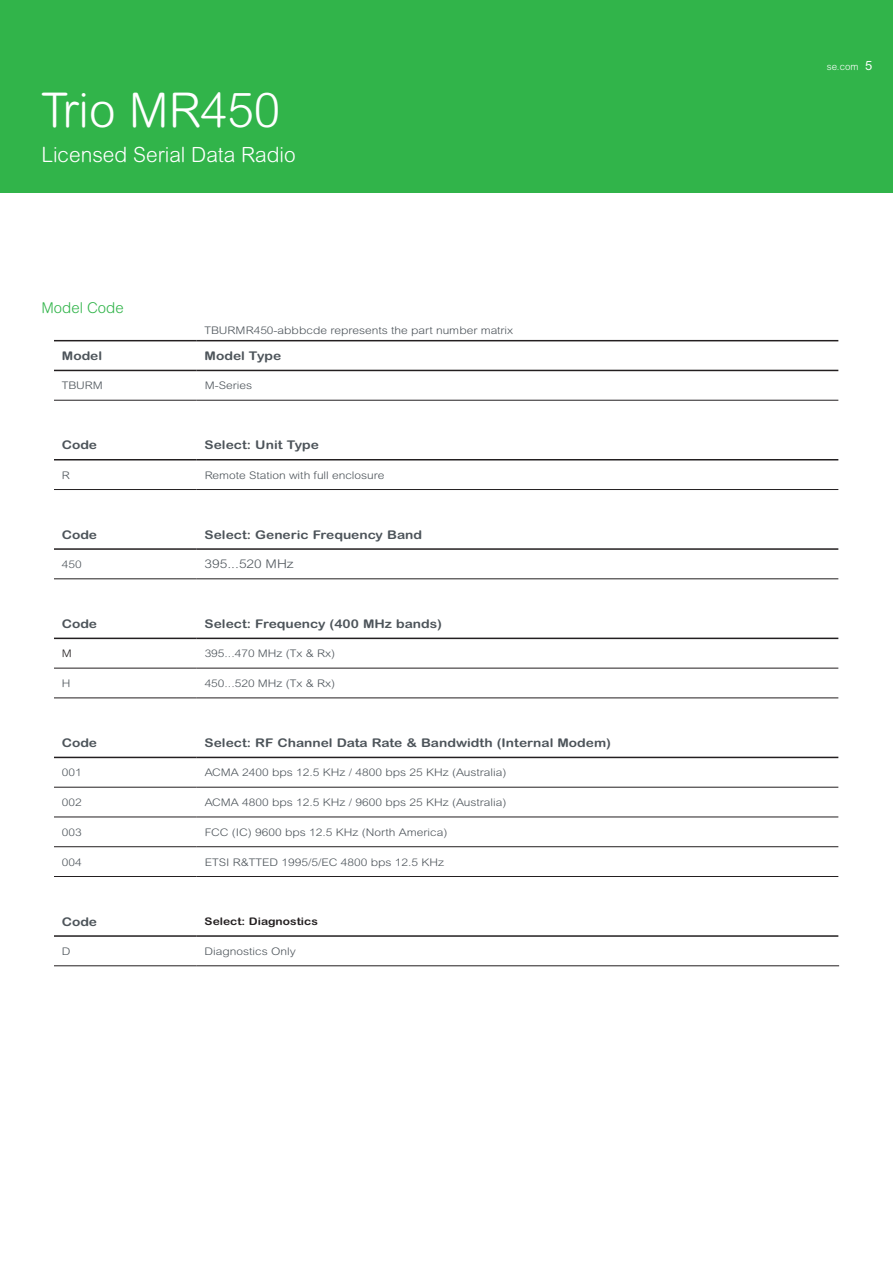
<style>
.page{position:relative;width:893px;height:1263px;background:#fff}
.page>*{position:absolute;margin:0;border:0;box-sizing:border-box;transform-origin:0 0}
.t1{font:300 48px "Arial Rounded MT Std";color:#fff}
.t2{font:300 21px "Arial Rounded MT Std";color:#fff}
.t3{font:300 15px "Arial Rounded MT Std";color:#31b44a}
.t4{font:700 12px "Arial Rounded MT Std";color:#4d545a;scale:1.15 1}
.t5{font:300 12px "Arial Rounded MT Std";color:#4d545a;scale:1.15 1}
.t6{font:300 10.5px "Arial Rounded MT Std";color:#4d545a;scale:1.15 1}
.t7{font:700 10.5px "Arial Rounded MT Std";color:#231f20;scale:1.15 1}
.t8{font:300 10.5px "Arial Rounded MT Std";color:#231f20;scale:1.15 1}
.t9{font:300 9.75px "Arial Rounded MT Std";color:#fff}
.s1{font-weight:400;font-size:12.75px}
</style>
<div class="page">
<svg style="left:54px;top:339px;width:784px;height:509px"></svg>
<svg style="left:196px;top:341px;width:1px;height:59px"></svg>
<hr style="left:196px;top:400px;width:1px;height:30px;background:#fff">
<svg style="left:196px;top:430px;width:1px;height:148px"></svg>
<hr style="left:196px;top:579px;width:1px;height:30px;background:#fff">
<svg style="left:196px;top:609px;width:1px;height:59px"></svg>
<hr style="left:196px;top:668px;width:1px;height:30px;background:#fff">
<hr style="left:196px;top:698px;width:1px;height:30px;background:#fff">
<svg style="left:196px;top:728px;width:1px;height:59px"></svg>
<hr style="left:196px;top:787px;width:1px;height:30px;background:#fff">
<svg style="left:196px;top:818px;width:1px;height:30px"></svg>
<hr style="left:54px;top:400px;width:143px;height:1px;background:#231f20">
<hr style="left:197px;top:400px;width:641px;height:1px;background:#231f20">
<hr style="left:54px;top:489px;width:143px;height:1px;background:#231f20">
<hr style="left:197px;top:489px;width:641px;height:1px;background:#231f20">
<hr style="left:54px;top:578px;width:143px;height:1px;background:#231f20">
<hr style="left:197px;top:578px;width:641px;height:1px;background:#231f20">
<hr style="left:54px;top:668px;width:143px;height:1px;background:#231f20">
<hr style="left:197px;top:668px;width:641px;height:1px;background:#231f20">
<hr style="left:54px;top:698px;width:143px;height:1px;background:#231f20">
<hr style="left:197px;top:698px;width:641px;height:1px;background:#231f20">
<hr style="left:54px;top:787px;width:143px;height:1px;background:#231f20">
<hr style="left:197px;top:787px;width:641px;height:1px;background:#231f20">
<hr style="left:54px;top:817px;width:143px;height:1px;background:#231f20">
<hr style="left:197px;top:817px;width:641px;height:1px;background:#231f20">
<hr style="left:54px;top:846px;width:143px;height:1px;background:#231f20">
<hr style="left:197px;top:846px;width:641px;height:1px;background:#231f20">
<hr style="left:54px;top:876px;width:143px;height:1px;background:#231f20">
<hr style="left:197px;top:876px;width:641px;height:1px;background:#231f20">
<hr style="left:196px;top:303px;width:1px;height:37px;background:#fff">
<hr style="left:54px;top:370px;width:143px;height:1px;background:#231f20">
<hr style="left:197px;top:370px;width:641px;height:1px;background:#231f20">
<hr style="left:54px;top:459px;width:143px;height:1px;background:#231f20">
<hr style="left:197px;top:459px;width:641px;height:1px;background:#231f20">
<hr style="left:54px;top:548px;width:143px;height:2px;background:#231f20">
<hr style="left:197px;top:548px;width:641px;height:2px;background:#231f20">
<hr style="left:54px;top:638px;width:143px;height:1px;background:#231f20">
<hr style="left:197px;top:638px;width:641px;height:1px;background:#231f20">
<hr style="left:54px;top:757px;width:143px;height:1px;background:#231f20">
<hr style="left:197px;top:757px;width:641px;height:1px;background:#231f20">
<hr style="left:54px;top:340px;width:143px;height:1px;background:#231f20">
<hr style="left:197px;top:340px;width:641px;height:1px;background:#231f20">
<hr style="left:54px;top:935px;width:143px;height:2px;background:#231f20">
<hr style="left:197px;top:935px;width:641px;height:2px;background:#231f20">
<hr style="left:54px;top:965px;width:143px;height:1px;background:#231f20">
<hr style="left:197px;top:965px;width:642px;height:1px;background:#231f20">
<div style="left:0;top:0;width:893px;height:192px;background:#31b44a"></div>
<h1 class="t1" style="left:41px;top:82px;width:240px">Trio MR450</h1>
<h2 class="t2" style="left:41px;top:143px;width:256px">Licensed Serial Data Radio</h2>
<h3 class="t3" style="left:41px;top:299px;width:84px">Model Code</h3>
<p class="t6" style="left:205px;top:324px;width:270px">TBURMR450-abbbcde represents the part number matrix</p>
<p class="t4" style="left:62px;top:349px;width:36px">Model</p>
<p class="t4" style="left:205px;top:349px;width:68px">Model Type</p>
<p class="t6" style="left:62px;top:379px;width:37px">TBURM</p>
<p class="t6" style="left:205px;top:379px;width:43px">M-Series</p>
<p class="t4" style="left:62px;top:438px;width:32px">Code</p>
<p class="t4" style="left:205px;top:438px;width:101px">Select: Unit Type</p>
<p class="t6" style="left:62px;top:469px;width:8px">R</p>
<p class="t6" style="left:205px;top:469px;width:158px">Remote Station with full enclosure</p>
<p class="t4" style="left:62px;top:527px;width:32px">Code</p>
<p class="t4" style="left:205px;top:527px;width:191px">Select: Generic Frequency Band</p>
<p class="t6" style="left:62px;top:558px;width:19px">450</p>
<p class="t5" style="left:205px;top:557px;width:79px">395...520 MHz</p>
<p class="t4" style="left:62px;top:617px;width:32px">Code</p>
<p class="t4" style="left:205px;top:617px;width:208px">Select: Frequency (400 MHz bands)</p>
<p class="t8" style="left:62px;top:647px;width:10px">M</p>
<p class="t6" style="left:205px;top:647px;width:115px">395...470 MHz (Tx &amp; Rx)</p>
<p class="t6" style="left:62px;top:677px;width:9px">H</p>
<p class="t6" style="left:205px;top:677px;width:115px">450...520 MHz (Tx &amp; Rx)</p>
<p class="t4" style="left:62px;top:736px;width:32px">Code</p>
<p class="t4" style="left:205px;top:736px;width:355px">Select: RF Channel Data Rate &amp; Bandwidth (Internal Modem)</p>
<p class="t6" style="left:62px;top:766px;width:19px">001</p>
<p class="t6" style="left:205px;top:766px;width:264px">ACMA 2400 bps 12.5 KHz / 4800 bps 25 KHz (Australia)</p>
<p class="t6" style="left:62px;top:796px;width:19px">002</p>
<p class="t6" style="left:205px;top:796px;width:264px">ACMA 4800 bps 12.5 KHz / 9600 bps 25 KHz (Australia)</p>
<p class="t6" style="left:62px;top:826px;width:19px">003</p>
<p class="t6" style="left:205px;top:826px;width:213px">FCC (IC) 9600 bps 12.5 KHz (North America)</p>
<p class="t6" style="left:62px;top:856px;width:19px">004</p>
<p class="t6" style="left:205px;top:856px;width:210px">ETSI R&amp;TTED 1995/5/EC 4800 bps 12.5 KHz</p>
<p class="t4" style="left:62px;top:914px;width:32px">Code</p>
<p class="t7" style="left:205px;top:915px;width:100px">Select: Diagnostics</p>
<p class="t6" style="left:62px;top:945px;width:9px">D</p>
<p class="t6" style="left:205px;top:945px;width:81px">Diagnostics Only</p>
<p class="t9" style="left:827px;top:61px;width:47px">se.com <span class="s1">5</span></p>
</div>
